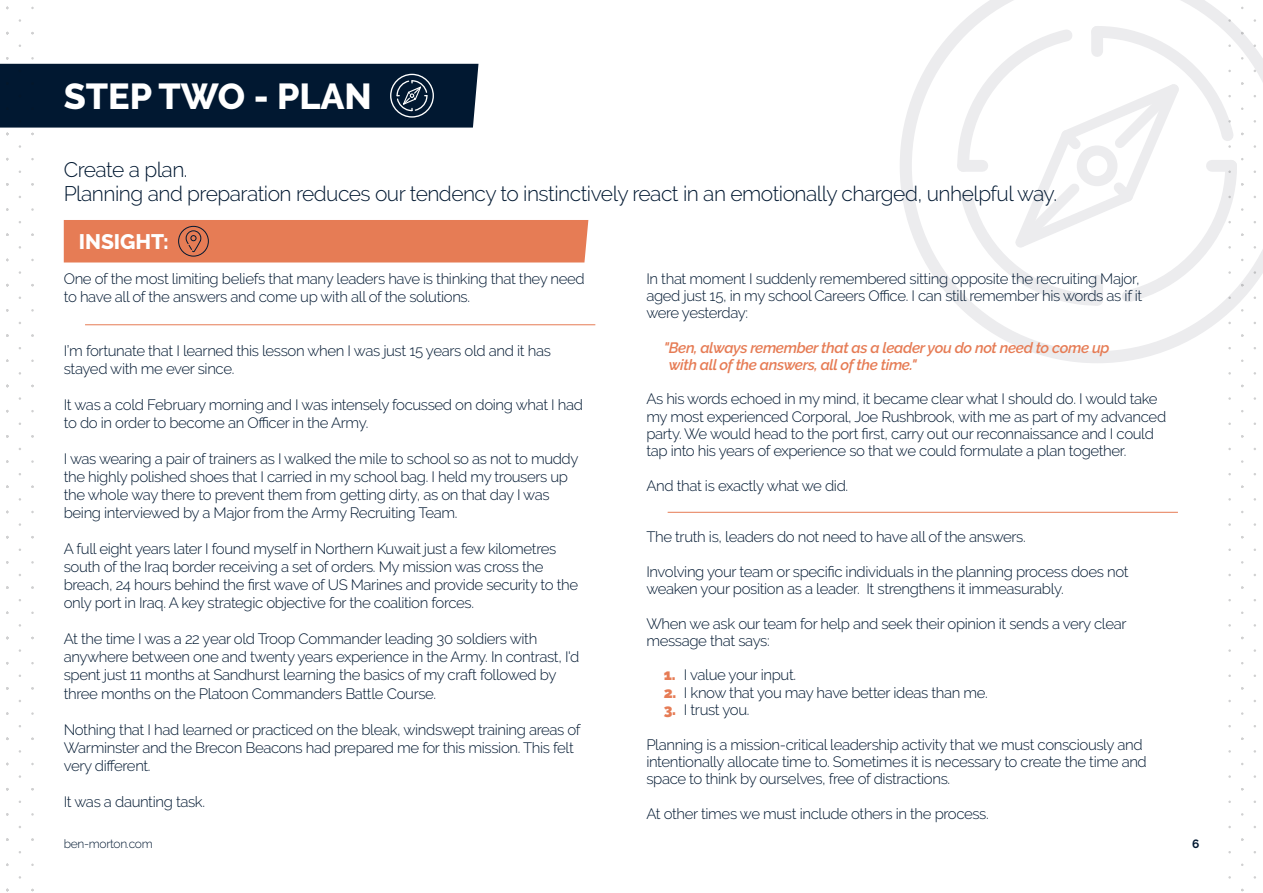
<style>
.page{position:relative;width:1263px;height:893px;background:#fff}
.page>*{position:absolute;margin:0;border:0;box-sizing:border-box;transform-origin:0 0}
.t1{font:800 36px "Raleway";color:#fff}
.t2{font:300 21px/24px "Raleway";letter-spacing:-.025em;color:#011831}
.t3{font:800 21px "Raleway";color:#fff}
.t4{font:300 15px/18px "Raleway";letter-spacing:-.025em;color:#011831}
.t5{font:italic 600 15px/17.2px "Raleway";letter-spacing:-.025em;color:#e67c55}
.t6{font:900 15px/17.2px "Raleway";color:#e67c55;text-align:justify}
.t7{font:300 12px "Raleway";letter-spacing:-.025em;color:#011831}
.t8{font:700 12px "Raleway";color:#011831}
</style>
<div class="page">
<svg style="left:900px;top:0;width:320px;height:363px"></svg>
<svg style="left:951px;top:20px;width:269px;height:292px"></svg>
<hr style="left:668px;top:512px;width:510px;height:1px;background:#e67c55">
<hr style="left:85px;top:324px;width:510px;height:1px;background:#e67c55">
<svg style="left:1220px;top:6px;width:43px;height:886px"></svg>
<div style="left:0;top:64px;width:478px;height:64px;background:#011831"></div>
<div style="left:64px;top:220px;width:524px;height:42px;background:#e67c55"></div>
<h1 class="t1" style="left:64px;top:76px;width:310px">STEP TWO - PLAN</h1>
<h2 class="t2" style="left:64px;top:158px;width:995px">Create a plan.<br>Planning and preparation reduces our tendency to instinctively react in an emotionally charged, unhelpful way.</h2>
<h2 class="t3" style="left:79px;top:230px;width:91px">INSIGHT:</h2>
<p class="t4" style="left:64px;top:270px;width:522px">One of the most limiting beliefs that many leaders have is thinking that they need to have all of the answers and come up with all of the solutions.</p>
<p class="t4" style="left:64px;top:342px;width:489px">I’m fortunate that I learned this lesson when I was just 15 years old and it has stayed with me ever since.</p>
<p class="t4" style="left:64px;top:396px;width:521px">It was a cold February morning and I was intensely focussed on doing what I had to do in order to become an Officer in the Army.</p>
<p class="t4" style="left:64px;top:450px;width:516px">I was wearing a pair of trainers as I walked the mile to school so as not to muddy the highly polished shoes that I carried in my school bag. I held my trousers up the whole way there to prevent them from getting dirty, as on that day I was being interviewed by a Major from the Army Recruiting Team.</p>
<p class="t4" style="left:64px;top:540px;width:516px">A full eight years later I found myself in Northern Kuwait just a few kilometres south of the Iraq border receiving a set of orders. My mission was cross the breach, 24 hours behind the first wave of US Marines and provide security to the only port in Iraq. A key strategic objective for the coalition forces.</p>
<p class="t4" style="left:64px;top:630px;width:517px">At the time I was a 22 year old Troop Commander leading 30 soldiers with anywhere between one and twenty years experience in the Army. In contrast, I'd spent just 11 months at Sandhurst learning the basics of my craft followed by three months on the Platoon Commanders Battle Course.</p>
<p class="t4" style="left:64px;top:720px;width:518px">Nothing that I had learned or practiced on the bleak, windswept training areas of<br>Warminster and the Brecon Beacons had prepared me for this mission. This felt very different.</p>
<p class="t4" style="left:64px;top:792px;width:143px">It was a daunting task.</p>
<p class="t4" style="left:646px;top:270px;width:497px;line-height:17.2px">In that moment I suddenly remembered sitting opposite the recruiting Major, aged just 15, in my school Careers Office. I can still remember his words as if it were yesterday:</p>
<p class="t5" style="left:669px;top:339px;width:442px;text-indent:-5px">"Ben, always remember that as a leader you do not need to come up with all of the answers, all of the time."</p>
<p class="t4" style="left:646px;top:390px;width:521px;line-height:17.2px">As his words echoed in my mind, it became clear what I should do. I would take my most experienced Corporal, Joe Rushbrook, with me as part of my advanced party. We would head to the port first, carry out our reconnaissance and I could tap into his years of experience so that we could formulate a plan together.</p>
<p class="t4" style="left:646px;top:476px;width:203px">And that is exactly what we did.</p>
<p class="t4" style="left:646px;top:528px;width:381px">The truth is, leaders do not need to have all of the answers.</p>
<p class="t4" style="left:646px;top:563px;width:484px;line-height:17.2px">Involving your team or specific individuals in the planning process does not weaken your position as a leader. It strengthens it immeasurably.</p>
<p class="t4" style="left:646px;top:615px;width:482px;line-height:17.2px">When we ask our team for help and seek their opinion it sends a very clear message that says:</p>
<p class="t4" style="left:684px;top:666px;width:305px;line-height:17.2px">I value your input.<br>I know that you may have better ideas than me.<br>I trust you.</p>
<p class="t4" style="left:646px;top:735px;width:502px;line-height:17.2px">Planning is a mission-critical leadership activity that we must consciously and intentionally allocate time to. Sometimes it is necessary to create the time and space to think by ourselves, free of distractions.</p>
<p class="t4" style="left:646px;top:804px;width:344px">At other times we must include others in the process.</p>
<p class="t6" style="left:664px;top:667px;width:14px">1.<br>2.<br>3.</p>
<p class="t7" style="left:64px;top:836px;width:90px">ben-morton.com</p>
<p class="t8" style="left:1192px;top:837px;width:9px">6</p>
</div>
